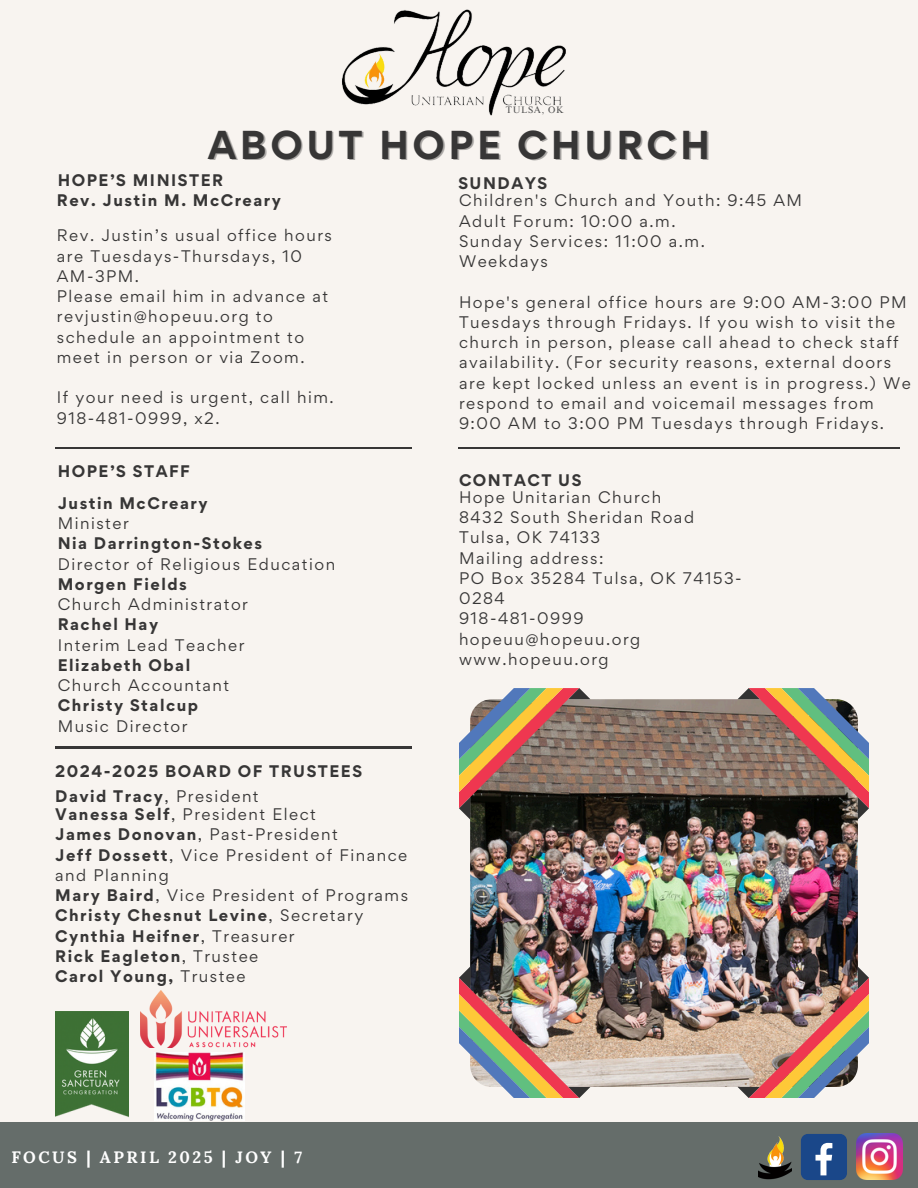
<style>
.page{position:relative;width:918px;height:1188px;background:#f8f4f0}
.page>*{position:absolute;margin:0;border:0;box-sizing:border-box;transform-origin:0 0}
.t1{font:700 36px "Gordita";letter-spacing:.1em;color:#373636}
.t2{font:700 16.5px "Lora";letter-spacing:.15em;color:#fff}
.t3{font:15px/20.2px "Gordita";letter-spacing:.1em;color:#373636}
.t4{font:700 15px "Gordita";letter-spacing:.1em;color:#373636}
.t5{font:9.45px "Times NRMT Pro";letter-spacing:.07em;color:#545454}
.s1{font-weight:700}
.s2{font-weight:400}
</style>
<div class="page">
<hr style="left:55px;top:447px;width:357px;height:2px;background:#373636">
<div style="left:0;top:1122px;width:918px;height:66px;background:#656d6a"></div>
<div style="left:801px;top:1134px;width:46px;height:46px;background:#1a4789;border-radius:7px"></div>
<svg style="left:816px;top:1143px;width:16px;height:32px"></svg>
<img style="left:857px;top:1133px;width:46px;height:46px">
<img style="left:758px;top:1136px;width:34px;height:43px">
<img style="left:342px;top:9px;width:224px;height:107px">
<hr style="left:55px;top:746px;width:357px;height:2px;background:#373636">
<img style="left:55px;top:1011px;width:73px;height:106px">
<img style="left:141px;top:991px;width:146px;height:56px">
<img style="left:155px;top:1053px;width:90px;height:67px">
<img style="left:459px;top:688px;width:410px;height:410px">
<hr style="left:458px;top:447px;width:442px;height:2px;background:#373636">
<h4 class="t5" style="left:506px;top:106px;width:60px">TULSA, OK</h4>
<h2 class="t1" style="left:208px;top:120px;width:504px">ABOUT HOPE CHURCH</h2>
<h4 class="t4" style="left:58px;top:170px;width:167px">HOPE’S MINISTER</h4>
<p class="t4" style="left:57px;top:190px;width:226px">Rev. Justin M. McCreary</p>
<p class="t3" style="left:57px;top:225px;width:277px">Rev. Justin’s usual office hours are Tuesdays-Thursdays, 10<br>AM-3PM.<br>Please email him in advance at revjustin@hopeuu.org to schedule an appointment to meet in person or via Zoom.</p>
<p class="t3" style="left:57px;top:387px;width:278px">If your need is urgent, call him.<br>918-481-0999, x2.</p>
<p class="t4" style="left:58px;top:461px;width:134px">HOPE’S STAFF</p>
<h1 class="t3" style="left:58px;top:493px;width:279px"><span class="s1">Justin McCreary<br></span>Minister<br><span class="s1">Nia Darrington-Stokes<br></span>Director of Religious Education<br><span class="s1">Morgen Fields<br></span>Church Administrator<br><span class="s1">Rachel Hay<br></span>Interim Lead Teacher<br><span class="s1">Elizabeth Obal<br></span>Church Accountant<br><span class="s1">Christy Stalcup<br></span>Music Director</h1>
<h2 class="t4" style="left:55px;top:761px;width:308px">2024-2025 BOARD OF TRUSTEES</h2>
<h3 class="t4" style="left:55px;top:786px;width:205px">David Tracy<span class="s2">, President</span></h3>
<h4 class="t3" style="left:55px;top:804px;width:354px"><span class="s1">Vanessa Self</span>, President Elect<br><span class="s1">James Donovan</span>, Past-President<br><span class="s1">Jeff Dossett</span>, Vice President of Finance and Planning<br><span class="s1">Mary Baird</span>, Vice President of Programs<br><span class="s1">Christy Chesnut Levine</span>, Secretary<br><span class="s1">Cynthia Heifner</span>, Treasurer<br><span class="s1">Rick Eagleton</span>, Trustee<br><span class="s1">Carol Young,</span> Trustee</h4>
<h2 class="t4" style="left:458px;top:173px;width:91px">SUNDAYS</h2>
<h2 class="t3" style="left:459px;top:190px;width:345px">Children's Church and Youth: 9:45 AM<br>Adult Forum: 10:00 a.m.<br>Sunday Services: 11:00 a.m.<br>Weekdays</h2>
<h4 class="t3" style="left:459px;top:292px;width:453px">Hope's general office hours are 9:00 AM-3:00 PM Tuesdays through Fridays. If you wish to visit the church in person, please call ahead to check staff availability. (For security reasons, external doors are kept locked unless an event is in progress.) We respond to email and voicemail messages from 9:00 AM to 3:00 PM Tuesdays through Fridays.</h4>
<h2 class="t4" style="left:459px;top:470px;width:124px">CONTACT US</h2>
<h4 class="t3" style="left:459px;top:487px;width:284px">Hope Unitarian Church<br>8432 South Sheridan Road<br>Tulsa, OK 74133<br>Mailing address:<br>PO Box 35284 Tulsa, OK 74153-<br>0284<br>918-481-0999 hopeuu@hopeuu.org</h4>
<h4 class="t3" style="left:459px;top:649px;width:151px">www.hopeuu.org</h4>
<p class="t2" style="left:11px;top:1147px;width:292px">FOCUS | APRIL 2025 | JOY | 7</p>
</div>
